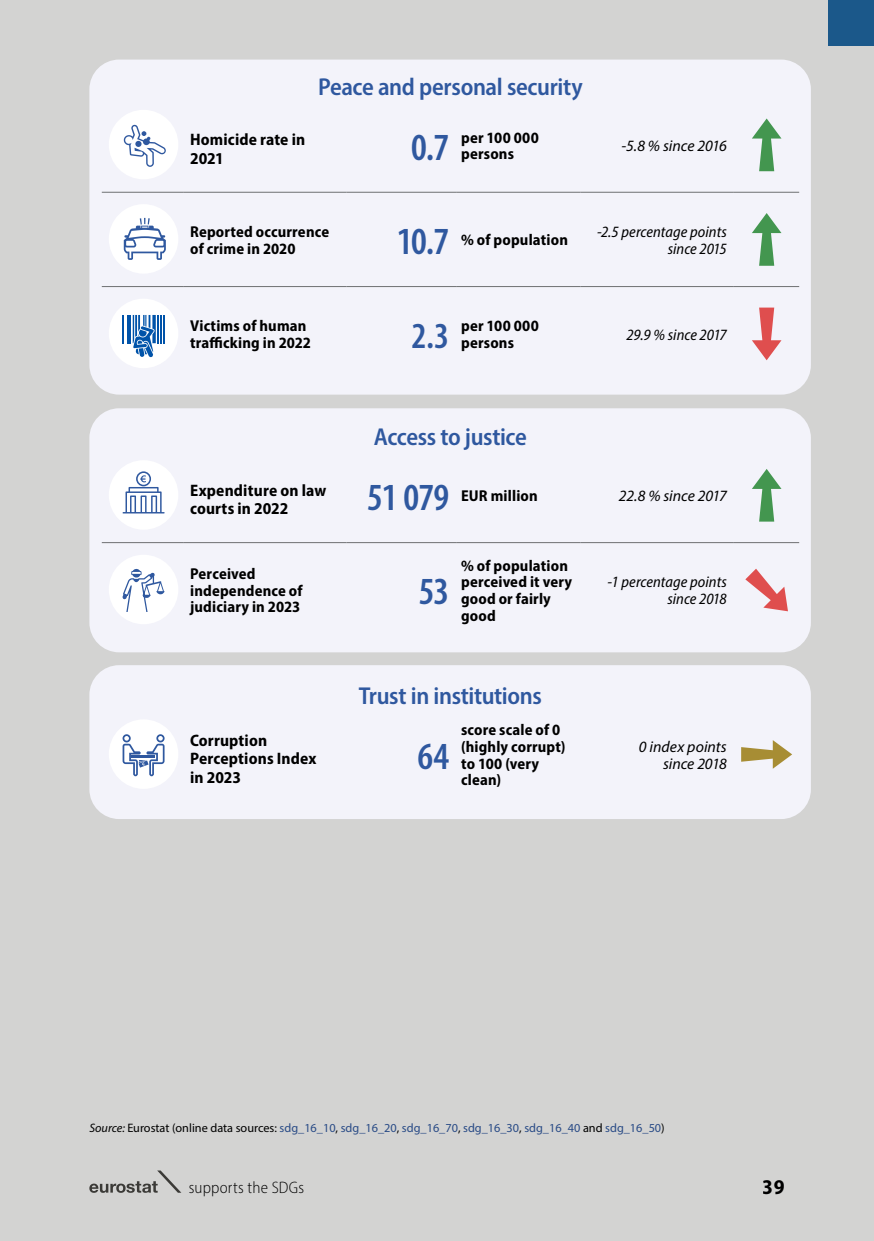
<style>
.page{position:relative;width:874px;height:1241px;background:#fff}
.page>*{position:absolute;margin:0;border:0;box-sizing:border-box;transform-origin:0 0}
.indicator_title{font:600 condensed 38.5px "Myriad Pro";letter-spacing:-.025em;color:#2f589f}
.indicator_title-2{font:600 condensed 36.75px "Myriad Pro";color:#2f589f}
.t1{font:600 semi-condensed 24.5px "Myriad Pro";letter-spacing:-.015em;color:#2f589f}
.t2{font:700 semi-condensed 21px "Myriad Pro";color:#000}
.indicator_data_1{font:700 semi-condensed 16.62px/18.4px "Myriad Pro";letter-spacing:.01em;color:#000}
.t3{font:300 semi-condensed 16.62px "Myriad Pro";letter-spacing:.015em;color:#000}
.indicator_data_1-2{font:700 semi-condensed 15.75px/16.6px "Myriad Pro";letter-spacing:.01em;color:#000}
.indicator_title-3{font:700 semi-condensed 15.75px/16.6px "Myriad Pro";letter-spacing:.01em;color:#000}
.indicator_since_2005{font:italic semi-condensed 15.75px/17.3px "Myriad Pro";color:#000;text-align:right}
.indicator_since_2005-2{font:italic 15.75px "Myriad Pro";letter-spacing:-.005em;color:#000}
.source{font:12.25px "Myriad Pro";color:#294b86}
.s1{font-style:italic;color:#000}
.s2{color:#000}
</style>
<div class="page">
<div style="left:0;top:0;width:873px;height:1240px;background:#d3d3d2"></div>
<div style="left:828px;top:0;width:45px;height:45px;background:#1b588a"></div>
<div style="left:89px;top:60px;width:721px;height:334px;background:#f3f3fa;border-radius:30px"></div>
<hr style="left:102px;top:192px;width:81px;height:1px;background:#6e7072">
<hr style="left:183px;top:192px;width:163px;height:1px;background:#6e7072">
<hr style="left:346px;top:192px;width:110px;height:1px;background:#6e7072">
<hr style="left:456px;top:192px;width:124px;height:1px;background:#6e7072">
<hr style="left:580px;top:192px;width:153px;height:1px;background:#6e7072">
<hr style="left:733px;top:192px;width:65px;height:1px;background:#6e7072">
<hr style="left:102px;top:286px;width:81px;height:1px;background:#6e7072">
<hr style="left:183px;top:286px;width:163px;height:1px;background:#6e7072">
<hr style="left:346px;top:286px;width:110px;height:1px;background:#6e7072">
<hr style="left:456px;top:286px;width:124px;height:1px;background:#6e7072">
<hr style="left:580px;top:286px;width:153px;height:1px;background:#6e7072">
<hr style="left:733px;top:286px;width:65px;height:1px;background:#6e7072">
<div style="left:109px;top:110px;width:69px;height:69px;background:#fff;border-radius:50%"></div>
<svg style="left:124px;top:125px;width:42px;height:42px"></svg>
<div style="left:143px;top:138px;width:7px;height:7px;background:#2f589f;border-radius:50%"></div>
<svg style="left:752px;top:118px;width:29px;height:53px"></svg>
<div style="left:109px;top:204px;width:69px;height:69px;background:#fff;border-radius:50%"></div>
<svg style="left:124px;top:218px;width:42px;height:42px"></svg>
<svg style="left:752px;top:213px;width:29px;height:53px"></svg>
<div style="left:109px;top:298px;width:69px;height:70px;background:#fff;border-radius:50%"></div>
<hr style="left:160px;top:315px;width:2px;height:28px;background:#0053a9">
<hr style="left:122px;top:315px;width:2px;height:28px;background:#0053a9">
<svg style="left:163px;top:315px;width:1px;height:28px"></svg>
<hr style="left:157px;top:315px;width:2px;height:28px;background:#0053a9">
<hr style="left:127px;top:315px;width:3px;height:28px;background:#0053a9">
<svg style="left:133px;top:315px;width:23px;height:42px"></svg>
<svg style="left:752px;top:307px;width:29px;height:53px"></svg>
<div style="left:89px;top:408px;width:721px;height:244px;background:#f3f3fa;border-radius:30px"></div>
<hr style="left:102px;top:542px;width:81px;height:1px;background:#6e7072">
<hr style="left:183px;top:542px;width:163px;height:1px;background:#6e7072">
<hr style="left:346px;top:542px;width:110px;height:1px;background:#6e7072">
<hr style="left:456px;top:542px;width:124px;height:1px;background:#6e7072">
<hr style="left:580px;top:542px;width:153px;height:1px;background:#6e7072">
<hr style="left:733px;top:542px;width:65px;height:1px;background:#6e7072">
<div style="left:109px;top:460px;width:69px;height:69px;background:#fff;border-radius:50%"></div>
<svg style="left:122px;top:471px;width:42px;height:42px"></svg>
<svg style="left:752px;top:469px;width:29px;height:52px"></svg>
<div style="left:109px;top:554px;width:69px;height:70px;background:#fff;border-radius:50%"></div>
<svg style="left:122px;top:569px;width:42px;height:42px"></svg>
<svg style="left:745px;top:569px;width:42px;height:42px"></svg>
<div style="left:89px;top:665px;width:721px;height:154px;background:#f3f3fa;border-radius:30px"></div>
<div style="left:109px;top:719px;width:69px;height:69px;background:#fff;border-radius:50%"></div>
<svg style="left:122px;top:734px;width:42px;height:42px"></svg>
<svg style="left:741px;top:740px;width:50px;height:28px"></svg>
<svg style="left:89px;top:1170px;width:92px;height:22px"></svg>
<p class="t1" style="left:318px;top:71px;width:266px">Peace and personal security</p>
<p class="indicator_data_1" style="left:190px;top:130px;width:117px">Homicide rate in<br>2021</p>
<p class="indicator_title" style="left:411px;top:123px;width:39px">0.7</p>
<p class="indicator_title-3" style="left:461px;top:129px;width:79px">per 100 000 persons</p>
<p class="indicator_since_2005-2" style="left:621px;top:136px;width:107px">-5.8 % since 2016</p>
<p class="indicator_data_1-2" style="left:190px;top:223px;width:140px">Reported occurrence of crime in 2020</p>
<p class="indicator_title" style="left:396px;top:217px;width:54px">10.7</p>
<p class="indicator_data_1-2" style="left:461px;top:231px;width:108px">% of population</p>
<p class="indicator_since_2005" style="left:596px;top:222px;width:131px">-2.5 percentage points since 2015</p>
<p class="indicator_data_1-2" style="left:190px;top:317px;width:122px">Victims of human trafficking in 2022</p>
<p class="indicator_title-2" style="left:411px;top:312px;width:39px">2.3</p>
<p class="indicator_data_1-2" style="left:461px;top:317px;width:79px">per 100 000 persons</p>
<p class="indicator_since_2005" style="left:626px;top:325px;width:102px">29.9 % since 2017</p>
<p class="t1" style="left:374px;top:421px;width:154px">Access to justice</p>
<p class="indicator_data_1" style="left:190px;top:480px;width:138px">Expenditure on law courts in 2022</p>
<p class="indicator_title" style="left:367px;top:473px;width:83px">51 079</p>
<p class="indicator_title-3" style="left:461px;top:487px;width:78px">EUR million</p>
<p class="indicator_since_2005-2" style="left:618px;top:486px;width:109px">22.8 % since 2017</p>
<p class="indicator_data_1-2" style="left:190px;top:565px;width:114px">Perceived independence of judiciary in 2023</p>
<p class="indicator_title" style="left:418px;top:567px;width:32px">53</p>
<p class="indicator_data_1-2" style="left:461px;top:556px;width:112px">% of population perceived it very good or fairly good</p>
<p class="t1" style="left:359px;top:680px;width:184px">Trust in institutions</p>
<p class="indicator_data_1" style="left:190px;top:730px;width:128px">Corruption<br>Perceptions Index in 2023</p>
<p class="indicator_title" style="left:417px;top:732px;width:33px">64</p>
<p class="indicator_title-3" style="left:461px;top:721px;width:106px">score scale of 0 (highly corrupt) to 100 (very clean)</p>
<p class="indicator_since_2005" style="left:607px;top:573px;width:121px">-1 percentage points since 2018</p>
<p class="indicator_since_2005-2" style="left:638px;top:736px;width:89px">0 index points</p>
<p class="indicator_since_2005-2" style="left:662px;top:753px;width:65px">since 2018</p>
<p class="source" style="left:89px;top:1119px;width:576px"><span class="s1">Source:</span> <span class="s2">Eurostat (online data sources:</span> sdg_16_10<span class="s2">,</span> sdg_16_20<span class="s2">,</span> sdg_16_70<span class="s2">,</span> sdg_16_30<span class="s2">,</span> sdg_16_40 <span class="s2">and</span> sdg_16_50<span class="s2">)</span></p>
<p class="t3" style="left:189px;top:1177px;width:117px">supports the SDGs</p>
<h3 class="t2" style="left:762px;top:1173px;width:23px">39</h3>
</div>
